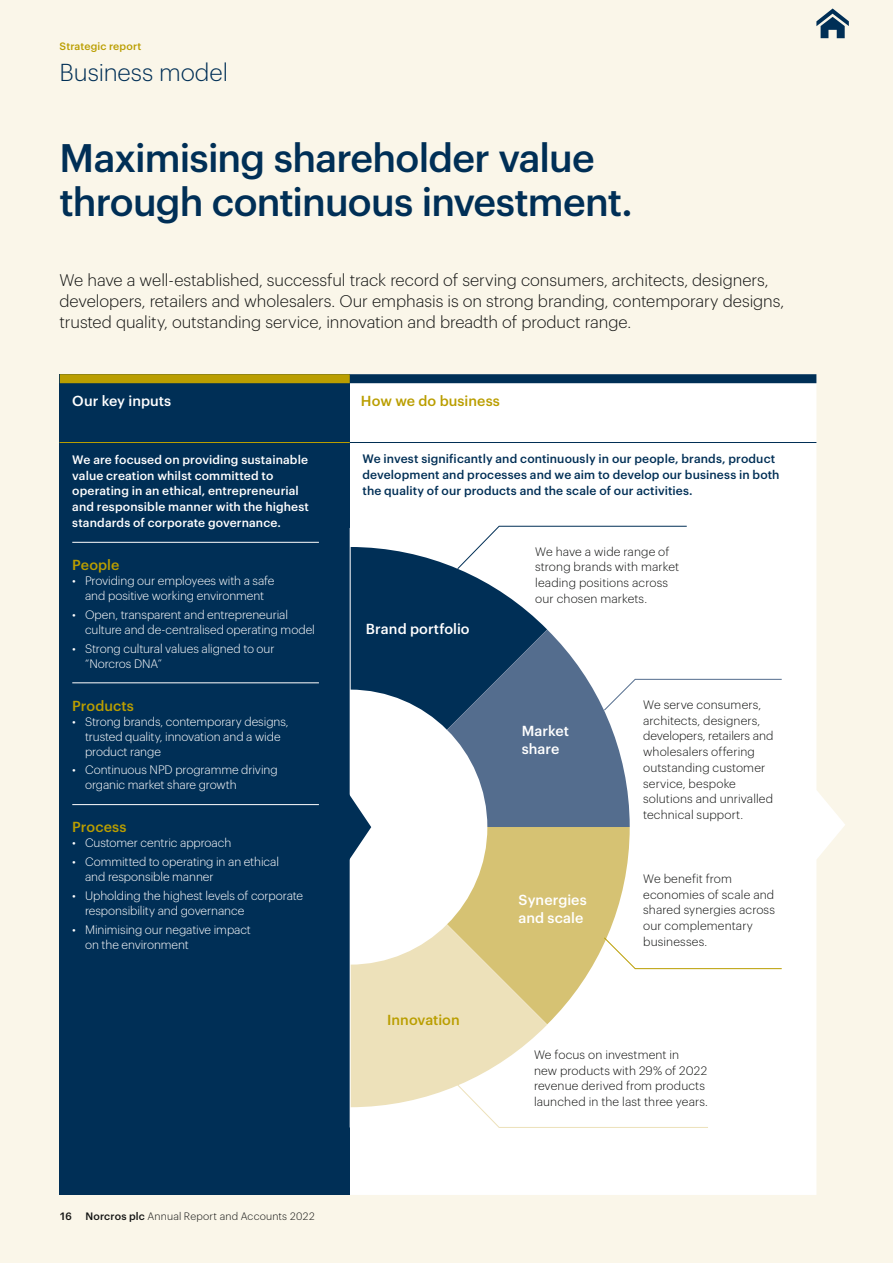
<style>
.page{position:relative;width:893px;height:1263px;background:#faf6e9}
.page>*{position:absolute;margin:0;border:0;box-sizing:border-box;transform-origin:0 0}
.t1{font:500 39px/43.5px "Graphik";letter-spacing:-.02em;color:#002f56}
.t2{font:300 24px "Graphik";letter-spacing:-.005em;color:#002f56}
.t3{font:300 16.5px/21px "Graphik";letter-spacing:-.005em;color:#131413}
.t4{font:500 14.25px/18px "Graphik";letter-spacing:.005em;color:#fff}
.t5{font:500 14.25px "Graphik";letter-spacing:.005em;color:#ba9e00}
.t6{font:300 12px/15px "Graphik";letter-spacing:-.005em;color:#fff}
.t7{font:300 12px/15.8px "Graphik";letter-spacing:.01em;color:#131413}
.t8{font:500 12px/15.8px "Graphik";letter-spacing:.01em;color:#002f56}
.t9{font:500 12px/15.8px "Graphik";letter-spacing:.01em;color:#fff}
.t10{font:300 10.5px "Graphik";letter-spacing:.015em;color:#131413}
.t11{font:500 10.5px "Graphik";letter-spacing:.01em;color:#ba9e00}
.t12{font:500 10.5px "Graphik";color:#131413}
.s1{font-weight:500}
</style>
<div class="page">
<svg style="left:350px;top:374px;width:495px;height:821px;background:#fefdfc"></svg>
<svg style="left:351px;top:547px;width:196px;height:82px;background:#365b79"></svg>
<svg style="left:547px;top:827px;width:83px;height:197px;background:#e1d299"></svg>
<svg style="left:351px;top:827px;width:196px;height:280px;background:#e7d9a9"></svg>
<svg style="left:351px;top:629px;width:279px;height:198px;background:#4c6988"></svg>
<div style="left:212px;top:690px;width:275px;height:275px;background:#fff;border-radius:50%"></div>
<div style="left:60px;top:374px;width:290px;height:821px;background:#002f56"></div>
<hr style="left:72px;top:542px;width:247px;height:1px;background:#fff">
<hr style="left:72px;top:682px;width:247px;height:1px;background:#fff">
<hr style="left:72px;top:804px;width:247px;height:1px;background:#fff">
<div style="left:350px;top:374px;width:466px;height:9px;background:#002f56"></div>
<hr style="left:349px;top:442px;width:467px;height:1px;background:#002f56">
<hr style="left:350px;top:528px;width:1px;height:599px;background:#fff">
<svg style="left:349px;top:792px;width:22px;height:70px"></svg>
<hr style="left:60px;top:442px;width:290px;height:1px;background:#ba9e00">
<div style="left:60px;top:374px;width:290px;height:9px;background:#ba9e00"></div>
<div style="left:457px;top:525px;width:230px;height:45px;background:#fff"></div>
<div style="left:603px;top:679px;width:179px;height:32px;background:#fff"></div>
<div style="left:603px;top:937px;width:179px;height:32px;background:#fff"></div>
<div style="left:457px;top:1084px;width:252px;height:44px;background:#fff"></div>
<svg style="left:816px;top:9px;width:33px;height:29px"></svg>
<p class="t11" style="left:60px;top:38px;width:83px">Strategic report</p>
<h2 class="t2" style="left:60px;top:55px;width:170px">Business model</h2>
<h1 class="t1" style="left:60px;top:133px;width:575px">Maximising shareholder value through continuous investment.</h1>
<p class="t3" style="left:60px;top:268px;width:726px">We have a well-established, successful track record of serving consumers, architects, designers, developers, retailers and wholesalers. Our emphasis is on strong branding, contemporary designs, trusted quality, outstanding service, innovation and breadth of product range.</p>
<p class="t4" style="left:72px;top:391px;width:100px">Our key inputs</p>
<p class="t9" style="left:72px;top:451px;width:238px">We are focused on providing sustainable value creation whilst committed to operating in an ethical, entrepreneurial and responsible manner with the highest standards of corporate governance.</p>
<p class="t5" style="left:72px;top:554px;width:49px">People</p>
<p class="t6" style="left:72px;top:572px;width:204px;text-align:center">• Providing our employees with a safe and positive working environment</p>
<p class="t6" style="left:85px;top:606px;width:231px;text-indent:-13px">• Open, transparent and entrepreneurial culture and de-centralised operating model</p>
<p class="t6" style="left:85px;top:640px;width:191px;text-indent:-13px">• Strong cultural values aligned to our “Norcros DNA”</p>
<p class="t5" style="left:72px;top:695px;width:63px">Products</p>
<p class="t6" style="left:85px;top:713px;width:205px;text-indent:-13px">• Strong brands, contemporary designs, trusted quality, innovation and a wide product range</p>
<p class="t6" style="left:85px;top:762px;width:194px;text-indent:-13px">• Continuous NPD programme driving organic market share growth</p>
<p class="t5" style="left:72px;top:816px;width:56px">Process</p>
<p class="t6" style="left:72px;top:835px;width:161px">• Customer centric approach</p>
<p class="t6" style="left:85px;top:853px;width:195px;text-indent:-13px">• Committed to operating in an ethical and responsible manner</p>
<p class="t6" style="left:85px;top:887px;width:220px;text-indent:-13px">• Upholding the highest levels of corporate responsibility and governance</p>
<p class="t6" style="left:85px;top:921px;width:167px;text-indent:-13px">• Minimising our negative impact on the environment</p>
<p class="t12" style="left:60px;top:1209px;width:14px">16</p>
<p class="t10" style="left:85px;top:1209px;width:231px"><span class="s1">Norcros plc</span> Annual Report and Accounts 2022</p>
<p class="t5" style="left:361px;top:390px;width:141px">How we do business</p>
<p class="t8" style="left:362px;top:450px;width:419px">We invest significantly and continuously in our people, brands, product development and processes and we aim to develop our business in both the quality of our products and the scale of our activities.</p>
<p class="t4" style="left:366px;top:618px;width:105px">Brand portfolio</p>
<p class="t5" style="left:387px;top:1009px;width:74px">Innovation</p>
<p class="t7" style="left:535px;top:542px;width:145px">We have a wide range of strong brands with market leading positions across our chosen markets.</p>
<p class="t4" style="left:522px;top:720px;width:49px">Market share</p>
<p class="t4" style="left:518px;top:890px;width:70px">Synergies and scale</p>
<p class="t7" style="left:643px;top:696px;width:132px">We serve consumers, architects, designers, developers, retailers and wholesalers offering outstanding customer service, bespoke solutions and unrivalled technical support.</p>
<p class="t7" style="left:643px;top:870px;width:133px">We benefit from economies of scale and shared synergies across our complementary businesses.</p>
<p class="t7" style="left:534px;top:1046px;width:175px">We focus on investment in<br>new products with 29% of 2022 revenue derived from products launched in the last three years.</p>
</div>
